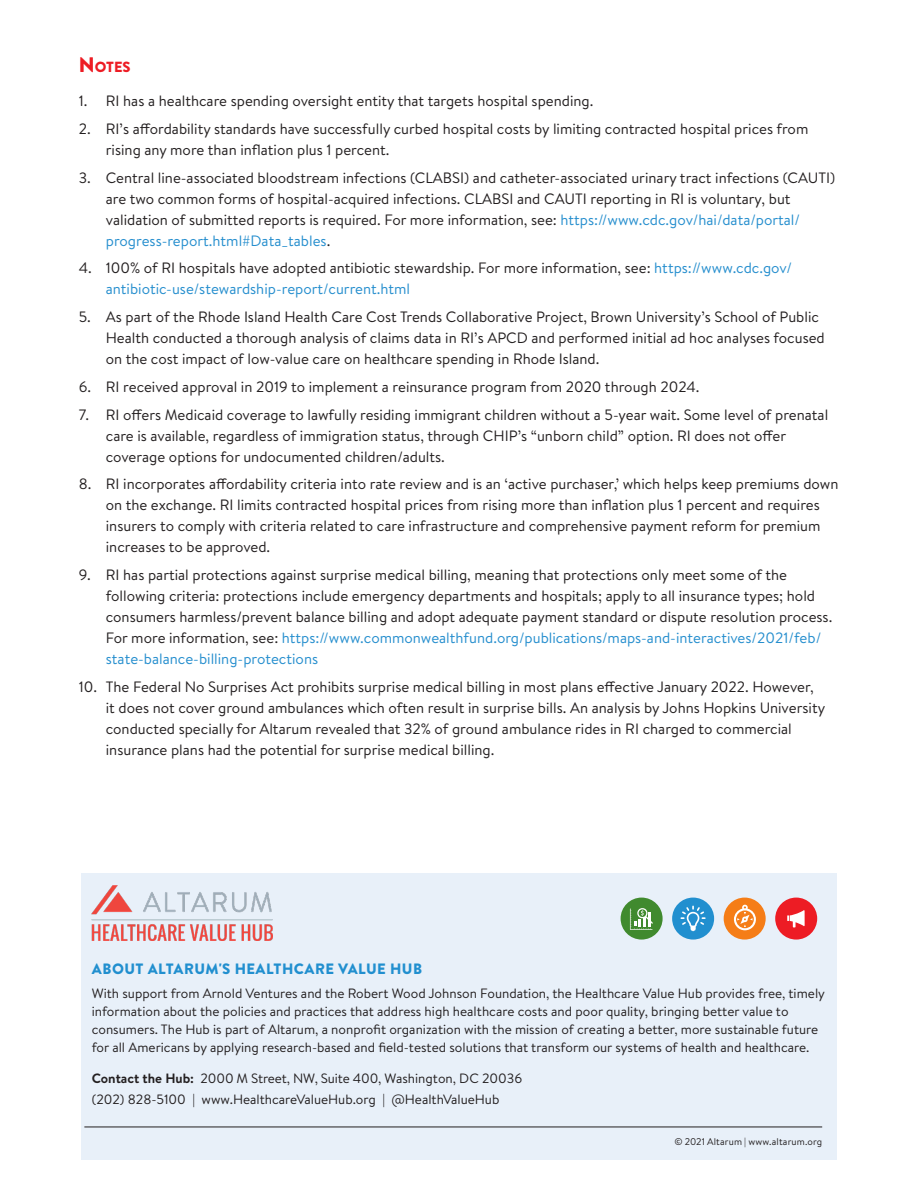
<style>
.page{position:relative;width:918px;height:1188px;background:#fff}
.page>*{position:absolute;margin:0;border:0;box-sizing:border-box;transform-origin:0 0}
.Notes{font:15px/21px "Brandon Text";color:#231f20}
.t1{font:900 15px "Brandon Text";letter-spacing:.03em;color:#218fcf}
.Sub_Head{font:900 14.7px "Brandon Text";color:#ed1c24}
.body{font:13.5px/18px "Brandon Text";color:#231f20}
.t2{font:9.75px "Brandon Text";letter-spacing:.015em;color:#231f20}
.s1{font-size:21px}
.s2{color:#258ece}
.s3{font-weight:700}
</style>
<div class="page">
<div style="left:81px;top:873px;width:756px;height:287px;background:#e8f0f9"></div>
<div style="left:724px;top:898px;width:42px;height:42px;background:#f57d17;border-radius:50%"></div>
<svg style="left:734px;top:905px;width:22px;height:25px"></svg>
<div style="left:672px;top:898px;width:42px;height:42px;background:#218fcf;border-radius:50%"></div>
<svg style="left:680px;top:906px;width:26px;height:25px"></svg>
<div style="left:775px;top:898px;width:42px;height:42px;background:#ed1c24;border-radius:50%"></div>
<svg style="left:787px;top:910px;width:18px;height:17px"></svg>
<div style="left:621px;top:898px;width:42px;height:42px;background:#408a2e;border-radius:50%"></div>
<svg style="left:630px;top:908px;width:23px;height:22px"></svg>
<img style="left:92px;top:886px;width:180px;height:55px">
<hr style="left:84px;top:1127px;width:738px;height:1px;background:#231f20">
<p class="Sub_Head" style="left:79px;top:56px;width:52px"><span class="s1">N</span> OTES</p>
<p class="Notes" style="left:79px;top:90px;width:516px">1. RI has a healthcare spending oversight entity that targets hospital spending.</p>
<p class="Notes" style="left:106px;top:118px;width:704px;text-indent:-27px">2. RI’s affordability standards have successfully curbed hospital costs by limiting contracted hospital prices from rising any more than inflation plus 1 percent.</p>
<p class="Notes" style="left:106px;top:166px;width:731px;text-indent:-27px">3. Central line-associated bloodstream infections (CLABSI) and catheter-associated urinary tract infections (CAUTI) are two common forms of hospital-acquired infections. CLABSI and CAUTI reporting in RI is voluntary, but validation of submitted reports is required. For more information, see: <span class="s2">https://www.cdc.gov/hai/data/portal/ progress-report.html#Data_tables</span>.</p>
<p class="Notes" style="left:106px;top:257px;width:688px;text-indent:-27px">4. 100% of RI hospitals have adopted antibiotic stewardship. For more information, see: <span class="s2">https://www.cdc.gov/ antibiotic-use/stewardship-report/current.html</span></p>
<p class="Notes" style="left:106px;top:306px;width:721px;text-indent:-27px">5. As part of the Rhode Island Health Care Cost Trends Collaborative Project, Brown University’s School of Public<br>Health conducted a thorough analysis of claims data in RI’s APCD and performed initial ad hoc analyses focused on the cost impact of low-value care on healthcare spending in Rhode Island.</p>
<p class="Notes" style="left:79px;top:376px;width:622px">6. RI received approval in 2019 to implement a reinsurance program from 2020 through 2024.</p>
<p class="Notes" style="left:106px;top:403px;width:724px;text-indent:-27px">7. RI offers Medicaid coverage to lawfully residing immigrant children without a 5-year wait. Some level of prenatal care is available, regardless of immigration status, through CHIP’s “unborn child” option. RI does not offer coverage options for undocumented children/adults.</p>
<p class="Notes" style="left:106px;top:473px;width:734px;text-indent:-27px">8. RI incorporates affordability criteria into rate review and is an ‘active purchaser,’ which helps keep premiums down on the exchange. RI limits contracted hospital prices from rising more than inflation plus 1 percent and requires insurers to comply with criteria related to care infrastructure and comprehensive payment reform for premium increases to be approved.</p>
<p class="Notes" style="left:106px;top:564px;width:728px;text-indent:-27px">9. RI has partial protections against surprise medical billing, meaning that protections only meet some of the following criteria: protections include emergency departments and hospitals; apply to all insurance types; hold consumers harmless/prevent balance billing and adopt adequate payment standard or dispute resolution process.<br>For more information, see: <span class="s2">https://www.commonwealthfund.org/publications/maps-and-interactives/2021/feb/ state-balance-billing-protections</span></p>
<p class="Notes" style="left:106px;top:676px;width:721px;text-indent:-27px">10. The Federal No Surprises Act prohibits surprise medical billing in most plans effective January 2022. However, it does not cover ground ambulances which often result in surprise bills. An analysis by Johns Hopkins University conducted specially for Altarum revealed that 32% of ground ambulance rides in RI charged to commercial insurance plans had the potential for surprise medical billing.</p>
<p class="t1" style="left:92px;top:958px;width:332px">ABOUT ALTARUM'S HEALTHCARE VALUE HUB</p>
<p class="body" style="left:92px;top:984px;width:735px">With support from Arnold Ventures and the Robert Wood Johnson Foundation, the Healthcare Value Hub provides free, timely information about the policies and practices that address high healthcare costs and poor quality, bringing better value to consumers. The Hub is part of Altarum, a nonprofit organization with the mission of creating a better, more sustainable future for all Americans by applying research-based and field-tested solutions that transform our systems of health and healthcare.</p>
<p class="body" style="left:92px;top:1068px;width:432px;line-height:21px"><span class="s3">Contact the Hub:</span> 2000 M Street, NW, Suite 400, Washington, DC 20036 (202) 828-5100 | www.HealthcareValueHub.org | @HealthValueHub</p>
<p class="t2" style="left:674px;top:1135px;width:149px">© 2021 Altarum | www.altarum.org</p>
</div>
